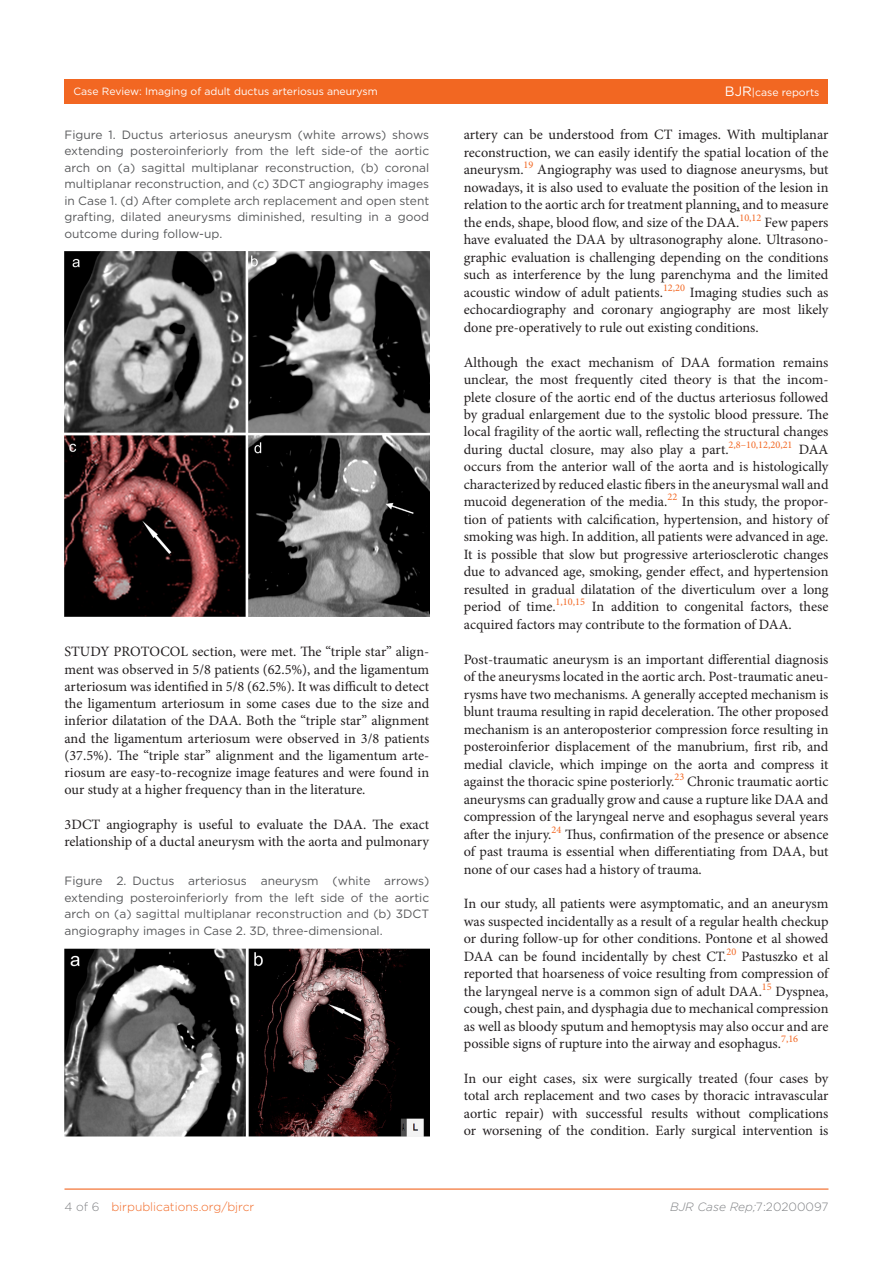
<style>
.page{position:relative;width:893px;height:1263px;background:#fff}
.page>*{position:absolute;margin:0;border:0;box-sizing:border-box;transform-origin:0 0}
.t1{font:14.25px/17.5px "Minion Pro";letter-spacing:-.005em;color:#231f20;text-align:justify}
.t2{font:12px/16.5px "Gotham";color:#57585a;text-align:justify}
.t3{font:300 12px "Gotham";color:#f26722}
.t4{font:italic 300 12px "Gotham";color:#808285}
.t5{font:10.5px "Gotham";color:#fff}
.s1{font-size:13.5px}
.s2{color:#808285}
.s3{font-style:normal}
</style>
<div class="page">
<div style="left:64px;top:79px;width:764px;height:24px;background:#f26722"></div>
<hr style="left:64px;top:1188px;width:764px;height:2px;background:#f26722">
<img style="left:64px;top:252px;width:365px;height:364px">
<img style="left:64px;top:949px;width:365px;height:187px">
<p class="t5" style="left:73px;top:85px;width:306px">Case Review: Imaging of adult ductus arteriosus aneurysm</p>
<p class="t5" style="left:725px;top:85px;width:96px"><span class="s1">BJR</span>|case reports</p>
<p class="t2" style="left:64px;top:126px;width:366px">Figure 1. Ductus arteriosus aneurysm (white arrows) shows extending posteroinferiorly from the left side-of the aortic arch on (a) sagittal multiplanar reconstruction, (b) coronal multiplanar reconstruction, and (c) 3DCT angiography images in Case 1. (d) After complete arch replacement and open stent grafting, dilated aneurysms diminished, resulting in a good outcome during follow-up.</p>
<p class="t1" style="left:64px;top:643px;width:366px">STUDY PROTOCOL section, were met. The “triple star” align&shy;ment was observed in 5/8 patients (62.5%), and the ligamentum arteriosum was identified in 5/8 (62.5%). It was difficult to detect the ligamentum arteriosum in some cases due to the size and inferior dilatation of the DAA. Both the “triple star” alignment and the ligamentum arteriosum were observed in 3/8 patients (37.5%). The “triple star” alignment and the ligamentum arte&shy;riosum are easy-to-recognize image features and were found in our study at a higher frequency than in the literature.</p>
<p class="t1" style="left:64px;top:816px;width:366px">3DCT angiography is useful to evaluate the DAA. The exact relationship of a ductal aneurysm with the aorta and pulmonary</p>
<p class="t2" style="left:64px;top:873px;width:366px">Figure 2. Ductus arteriosus aneurysm (white arrows) extending posteroinferiorly from the left side of the aortic arch on (a) sagittal multiplanar reconstruction and (b) 3DCT angiography images in Case 2. 3D, three-dimensional.</p>
<p class="t3" style="left:64px;top:1199px;width:191px"><span class="s2">4 of 6</span> birpublications.org/bjrcr</p>
<p class="t1" style="left:464px;top:126px;width:366px">artery can be understood from CT images. With multiplanar reconstruction, we can easily identify the spatial location of the aneurysm.<sup>19</sup> Angiography was used to diagnose aneurysms, but nowadays, it is also used to evaluate the position of the lesion in relation to the aortic arch for treatment planning, and to measure the ends, shape, blood flow, and size of the DAA.<sup>10,12</sup> Few papers have evaluated the DAA by ultrasonography alone. Ultrasono&shy;graphic evaluation is challenging depending on the conditions such as interference by the lung parenchyma and the limited acoustic window of adult patients.<sup>12,20</sup> Imaging studies such as echocardiography and coronary angiography are most likely done pre-operatively to rule out existing conditions.</p>
<p class="t1" style="left:464px;top:353px;width:366px">Although the exact mechanism of DAA formation remains unclear, the most frequently cited theory is that the incom&shy;plete closure of the aortic end of the ductus arteriosus followed by gradual enlargement due to the systolic blood pressure. The local fragility of the aortic wall, reflecting the structural changes during ductal closure, may also play a part.<sup>2,8–10,12,20,21</sup> DAA occurs from the anterior wall of the aorta and is histologically characterized by reduced elastic fibers in the aneurysmal wall and mucoid degeneration of the media.<sup>22</sup> In this study, the propor&shy;tion of patients with calcification, hypertension, and history of smoking was high. In addition, all patients were advanced in age.<br>It is possible that slow but progressive arteriosclerotic changes due to advanced age, smoking, gender effect, and hypertension resulted in gradual dilatation of the diverticulum over a long period of time.<sup>1,10,15</sup> In addition to congenital factors, these acquired factors may contribute to the formation of DAA.</p>
<p class="t1" style="left:464px;top:650px;width:366px">Post-traumatic aneurysm is an important differential diagnosis of the aneurysms located in the aortic arch. Post-traumatic aneu&shy;rysms have two mechanisms. A generally accepted mechanism is blunt trauma resulting in rapid deceleration. The other proposed mechanism is an anteroposterior compression force resulting in posteroinferior displacement of the manubrium, first rib, and medial clavicle, which impinge on the aorta and compress it against the thoracic spine posteriorly.<sup>23</sup> Chronic traumatic aortic aneurysms can gradually grow and cause a rupture like DAA and compression of the laryngeal nerve and esophagus several years after the injury.<sup>24</sup> Thus, confirmation of the presence or absence of past trauma is essential when differentiating from DAA, but none of our cases had a history of trauma.</p>
<p class="t1" style="left:464px;top:895px;width:366px">In our study, all patients were asymptomatic, and an aneurysm was suspected incidentally as a result of a regular health checkup or during follow-up for other conditions. Pontone et al showed DAA can be found incidentally by chest CT.<sup>20</sup> Pastuszko et al reported that hoarseness of voice resulting from compression of the laryngeal nerve is a common sign of adult DAA.<sup>15</sup> Dyspnea, cough, chest pain, and dysphagia due to mechanical compression as well as bloody sputum and hemoptysis may also occur and are possible signs of rupture into the airway and esophagus.<sup>7,16</sup></p>
<p class="t1" style="left:464px;top:1070px;width:366px">In our eight cases, six were surgically treated (four cases by total arch replacement and two cases by thoracic intravascular aortic repair) with successful results without complications or worsening of the condition. Early surgical intervention is</p>
<p class="t4" style="left:670px;top:1199px;width:160px">BJR Case Rep;<span class="s3">7:20200097</span></p>
</div>
